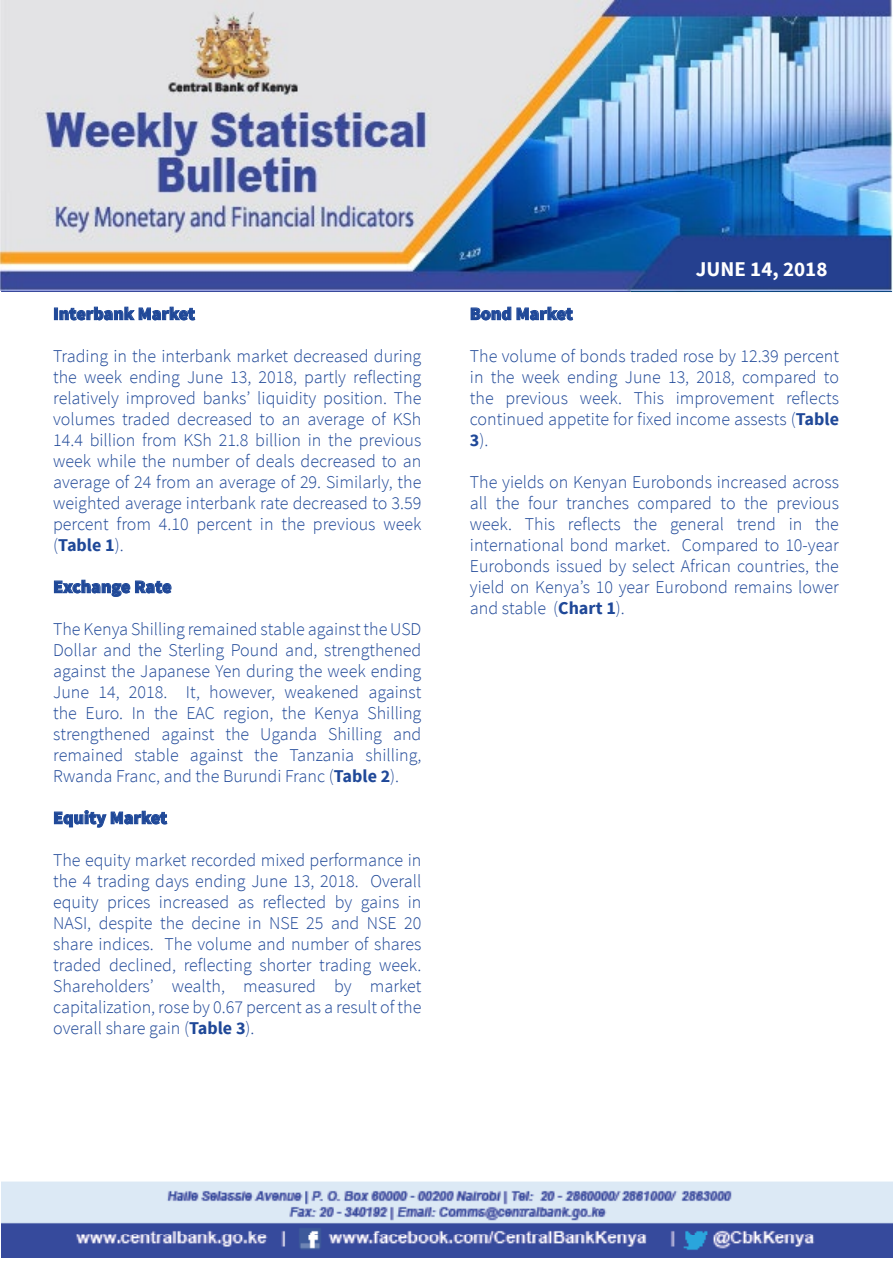
<style>
.page{position:relative;width:893px;height:1263px;background:#fff}
.page>*{position:absolute;margin:0;border:0;box-sizing:border-box;transform-origin:0 0}
.t1{font:29.85px "Source Sans Pro";color:#fff;scale:.8 1}
.t2{font:700 21px "Source Sans Pro";color:#fff}
.t3{font:300 18px/21px "Source Sans Pro";color:#1f4898;text-align:justify}
.t4{font:900 18px "Source Sans Pro";color:#1f4898}
.s1{font-weight:700}
</style>
<div class="page">
<img style="left:1px;top:1181px;width:892px;height:76px">
<div style="left:54px;top:308px;width:4px;height:12px;border:1px solid #1f4898"></div>
<svg style="left:59px;top:306px;width:137px;height:15px"></svg>
<svg style="left:54px;top:579px;width:118px;height:18px"></svg>
<svg style="left:54px;top:810px;width:114px;height:18px"></svg>
<svg style="left:470px;top:306px;width:103px;height:15px"></svg>
<img style="left:0;top:0;width:893px;height:291px">
<p class="t4" style="left:53px;top:302px;width:143px">Interbank Market</p>
<p class="t3" style="left:53px;top:345px;width:370px">Trading in the interbank market decreased during the week ending June 13, 2018, partly reflecting relatively improved banks’ liquidity position. The volumes traded decreased to an average of KSh 14.4 billion from KSh 21.8 billion in the previous week while the number of deals decreased to an average of 24 from an average of 29. Similarly, the weighted average interbank rate decreased to 3.59 percent from 4.10 percent in the previous week (<span class="s1">Table 1</span>).</p>
<p class="t4" style="left:53px;top:575px;width:120px">Exchange Rate</p>
<p class="t3" style="left:53px;top:618px;width:370px">The Kenya Shilling remained stable against the USD Dollar and the Sterling Pound and, strengthened against the Japanese Yen during the week ending June 14, 2018. It, however, weakened against the Euro. In the EAC region, the Kenya Shilling strengthened against the Uganda Shilling and remained stable against the Tanzania shilling, Rwanda Franc, and the Burundi Franc (<span class="s1">Table 2</span>).</p>
<p class="t4" style="left:53px;top:806px;width:115px">Equity Market</p>
<p class="t3" style="left:53px;top:849px;width:370px">The equity market recorded mixed performance in the 4 trading days ending June 13, 2018. Overall equity prices increased as reflected by gains in NASI, despite the decine in NSE 25 and NSE 20 share indices. The volume and number of shares traded declined, reflecting shorter trading week.<br>Shareholders’ wealth, measured by market capitalization, rose by 0.67 percent as a result of the overall share gain (<span class="s1">Table 3</span>).</p>
<h1 class="t1" style="left:694px;top:250px;width:212px">January 22, 2018</h1>
<p class="t2" style="left:696px;top:255px;width:133px">JUNE 14, 2018</p>
<p class="t4" style="left:470px;top:302px;width:104px">Bond Market</p>
<p class="t3" style="left:470px;top:345px;width:371px">The volume of bonds traded rose by 12.39 percent in the week ending June 13, 2018, compared to the previous week. This improvement reflects continued appetite for fixed income assests (<span class="s1">Table 3</span>).</p>
<p class="t3" style="left:470px;top:471px;width:371px">The yields on Kenyan Eurobonds increased across all the four tranches compared to the previous week. This reflects the general trend in the international bond market. Compared to 10-year Eurobonds issued by select African countries, the yield on Kenya’s 10 year Eurobond remains lower and stable (<span class="s1">Chart 1</span>).</p>
</div>
